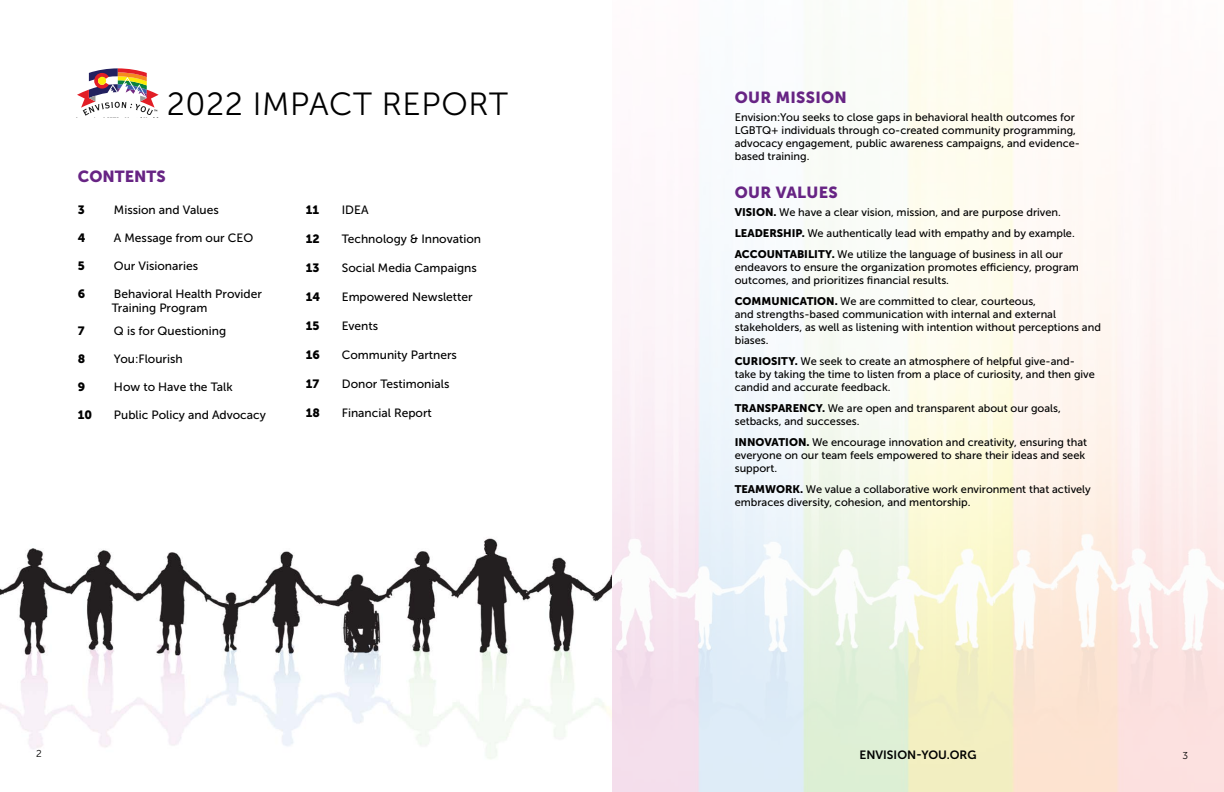
<style>
.page{position:relative;width:1224px;height:792px;background:#fff}
.page>*{position:absolute;margin:0;border:0;box-sizing:border-box;transform-origin:0 0}
.t1{font:32px "Museo Sans 300";letter-spacing:.02em;color:#000}
.t2{font:16px "Museo Sans 900";letter-spacing:.02em;color:#672484}
.t3{font:16px "Museo Sans 900";color:#672484}
.t4{font:12px/14px "Museo Sans 500";color:#000}
.t5{font:12px "Museo Sans 900";color:#000}
.t6{font:12px "Museo Sans 700";color:#000}
.t7{font:11px/13px "Museo Sans 500";color:#000}
.t8{font:10px "Museo Sans 300";color:#000}
.s1{font-family:"Museo Sans 900"}
</style>
<div class="page">
<img style="left:0;top:0;width:1224px;height:792px">
<svg style="left:77px;top:68px;width:82px;height:48px"></svg>
<h1 class="t1" style="left:167px;top:86px;width:343px">2022 IMPACT REPORT</h1>
<h2 class="t3" style="left:78px;top:167px;width:89px">CONTENTS</h2>
<p class="t5" style="left:78px;top:203px;width:9px">3</p>
<p class="t4" style="left:114px;top:202px;width:106px">Mission and Values</p>
<p class="t5" style="left:78px;top:230px;width:9px">4</p>
<p class="t4" style="left:114px;top:230px;width:141px">A Message from our CEO</p>
<p class="t5" style="left:78px;top:258px;width:9px">5</p>
<p class="t4" style="left:114px;top:258px;width:86px">Our Visionaries</p>
<p class="t5" style="left:78px;top:286px;width:9px">6</p>
<p class="t4" style="left:112px;top:286px;width:151px">Behavioral Health Provider<br>Training Program</p>
<p class="t5" style="left:78px;top:324px;width:8px">7</p>
<p class="t4" style="left:114px;top:323px;width:114px">Q is for Questioning</p>
<p class="t5" style="left:78px;top:351px;width:9px">8</p>
<p class="t4" style="left:114px;top:351px;width:70px">You:Flourish</p>
<p class="t5" style="left:78px;top:379px;width:9px">9</p>
<p class="t4" style="left:114px;top:379px;width:120px">How to Have the Talk</p>
<p class="t5" style="left:78px;top:407px;width:16px">10</p>
<p class="t4" style="left:114px;top:407px;width:153px">Public Policy and Advocacy</p>
<p class="t5" style="left:306px;top:203px;width:15px">11</p>
<p class="t4" style="left:342px;top:202px;width:28px">IDEA</p>
<p class="t5" style="left:306px;top:232px;width:15px">12</p>
<p class="t4" style="left:342px;top:232px;width:141px">Technology &amp; Innovation</p>
<p class="t5" style="left:306px;top:261px;width:15px">13</p>
<p class="t4" style="left:342px;top:261px;width:137px">Social Media Campaigns</p>
<p class="t5" style="left:306px;top:290px;width:16px">14</p>
<p class="t4" style="left:342px;top:290px;width:132px">Empowered Newsletter</p>
<p class="t5" style="left:306px;top:319px;width:15px">15</p>
<p class="t4" style="left:342px;top:319px;width:38px">Events</p>
<p class="t5" style="left:306px;top:348px;width:16px">16</p>
<p class="t4" style="left:342px;top:348px;width:117px">Community Partners</p>
<p class="t5" style="left:306px;top:377px;width:15px">17</p>
<p class="t4" style="left:342px;top:377px;width:109px">Donor Testimonials</p>
<p class="t5" style="left:306px;top:406px;width:16px">18</p>
<p class="t4" style="left:342px;top:406px;width:92px">Financial Report</p>
<h2 class="t2" style="left:735px;top:88px;width:114px">OUR MISSION</h2>
<p class="t7" style="left:735px;top:110px;width:347px">Envision:You seeks to close gaps in behavioral health outcomes for LGBTQ+ individuals through co-created community programming, advocacy engagement, public awareness campaigns, and evidence&shy;based training.</p>
<h2 class="t2" style="left:735px;top:183px;width:105px">OUR VALUES</h2>
<p class="t7" style="left:735px;top:201px;width:342px;line-height:21px"><span class="s1">VISION.</span> We have a clear vision, mission, and are purpose driven.<br><span class="s1">LEADERSHIP.</span> We authentically lead with empathy and by example.<br><span class="s1">ACCOUNTABILITY.</span> We utilize the language of business in all our</p>
<p class="t7" style="left:735px;top:260px;width:346px">endeavors to ensure the organization promotes efficiency, program outcomes, and prioritizes financial results.</p>
<p class="t7" style="left:735px;top:294px;width:368px"><span class="s1">COMMUNICATION.</span> We are committed to clear, courteous,<br>and strengths-based communication with internal and external stakeholders, as well as listening with intention without perceptions and biases.</p>
<p class="t7" style="left:735px;top:354px;width:362px"><span class="s1">CURIOSITY.</span> We seek to create an atmosphere of helpful give-and&shy;take by taking the time to listen from a place of curiosity, and then give candid and accurate feedback.</p>
<p class="t7" style="left:735px;top:401px;width:328px"><span class="s1">TRANSPARENCY.</span> We are open and transparent about our goals, setbacks, and successes.</p>
<p class="t7" style="left:735px;top:435px;width:354px"><span class="s1">INNOVATION.</span> We encourage innovation and creativity, ensuring that everyone on our team feels empowered to share their ideas and seek support.</p>
<p class="t7" style="left:735px;top:482px;width:358px"><span class="s1">TEAMWORK.</span> We value a collaborative work environment that actively embraces diversity, cohesion, and mentorship.</p>
<p class="t8" style="left:36px;top:748px;width:7px">2</p>
<p class="t6" style="left:860px;top:748px;width:118px">ENVISION-YOU.ORG</p>
<p class="t8" style="left:1182px;top:750px;width:7px">3</p>
</div>
